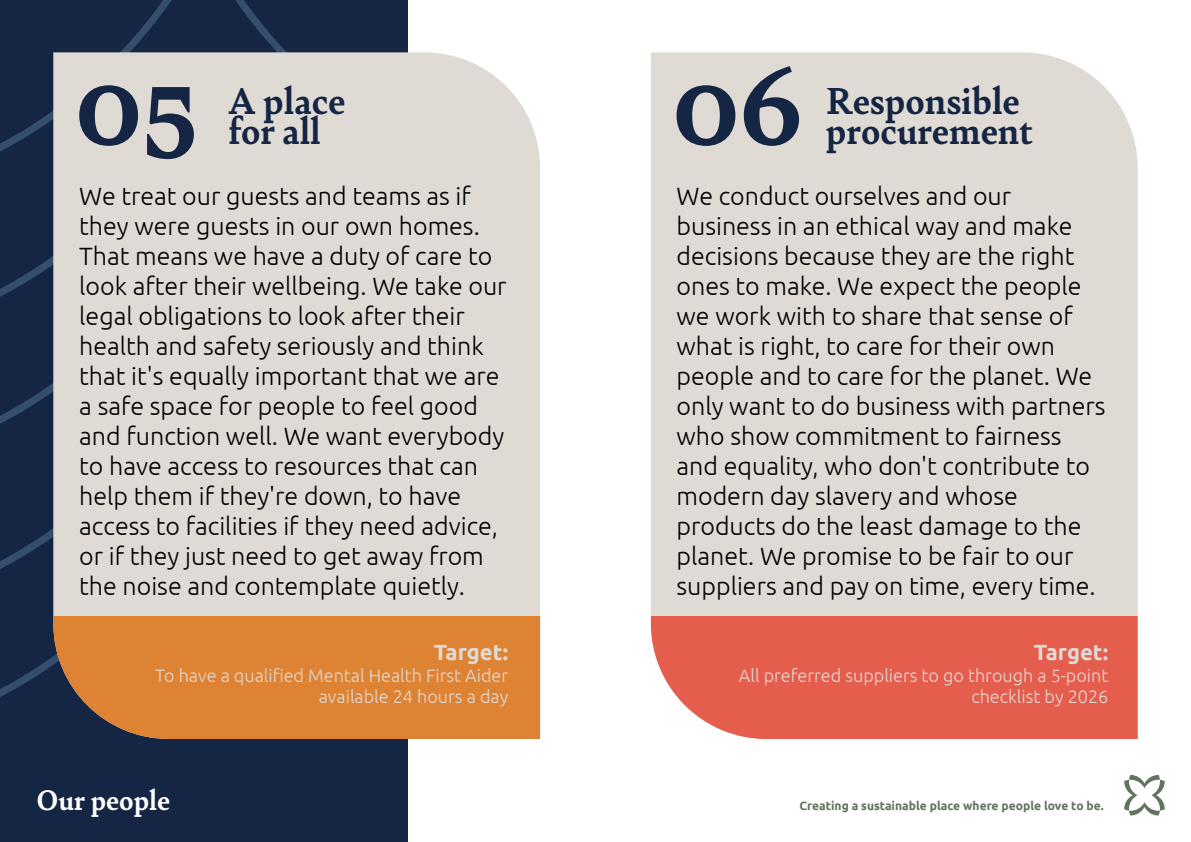
<style>
.page{position:relative;width:1191px;height:842px;background:#fff}
.page>*{position:absolute;margin:0;border:0;box-sizing:border-box;transform-origin:0 0}
.t1{font:700 120px "Bely";color:#152544}
.t2{font:700 40px/30px "Bely";color:#152544}
.t3{font:700 30px "Bely";color:#fff}
.t4{font:300 25px/30px "Ubuntu";color:#000}
.t5{font:700 22px "Ubuntu";color:#dfdad4}
.t6{font:300 18px/21.6px "Ubuntu";color:#dfdad4;text-align:right}
.t7{font:700 12px "Ubuntu";color:#61745e}
</style>
<div class="page">
<div style="left:0;top:0;width:407px;height:204px;background:#152544"></div>
<div style="left:0;top:204px;width:53px;height:273px;background:#152544"></div>
<div style="left:0;top:477px;width:407px;height:365px;background:#152544"></div>
<div style="left:53px;top:52px;width:487px;height:564px;background:#dfdad4"></div>
<div style="left:53px;top:616px;width:487px;height:123px;background:#de8334"></div>
<div style="left:651px;top:52px;width:486px;height:564px;background:#dfdad4"></div>
<div style="left:651px;top:616px;width:486px;height:123px;background:#e55d4d"></div>
<svg style="left:1124px;top:775px;width:40px;height:40px"></svg>
<h1 class="t1" style="left:75px;top:19px;width:125px">05</h1>
<h2 class="t2" style="left:228px;top:84px;width:118px">A place for all</h2>
<h1 class="t1" style="left:672px;top:19px;width:131px">06</h1>
<h2 class="t2" style="left:826px;top:84px;width:208px">Responsible procurement</h2>
<p class="t4" style="left:79px;top:180px;width:429px">We treat our guests and teams as if they were guests in our own homes.<br>That means we have a duty of care to look after their wellbeing. We take our legal obligations to look after their health and safety seriously and think that it's equally important that we are a safe space for people to feel good and function well. We want everybody to have access to resources that can help them if they're down, to have access to facilities if they need advice, or if they just need to get away from the noise and contemplate quietly.</p>
<p class="t4" style="left:676px;top:180px;width:430px">We conduct ourselves and our business in an ethical way and make decisions because they are the right ones to make. We expect the people we work with to share that sense of what is right, to care for their own people and to care for the planet. We only want to do business with partners who show commitment to fairness and equality, who don't contribute to modern day slavery and whose products do the least damage to the planet. We promise to be fair to our suppliers and pay on time, every time.</p>
<p class="t5" style="left:434px;top:639px;width:76px">Target:</p>
<p class="t6" style="left:155px;top:664px;width:355px">To have a qualified Mental Health First Aider available 24 hours a day</p>
<p class="t3" style="left:37px;top:779px;width:135px">Our people</p>
<p class="t5" style="left:1034px;top:639px;width:76px">Target:</p>
<p class="t6" style="left:739px;top:664px;width:371px">All preferred suppliers to go through a 5-point checklist by 2026</p>
<p class="t7" style="left:799px;top:798px;width:306px">Creating a sustainable place where people love to be.</p>
</div>
